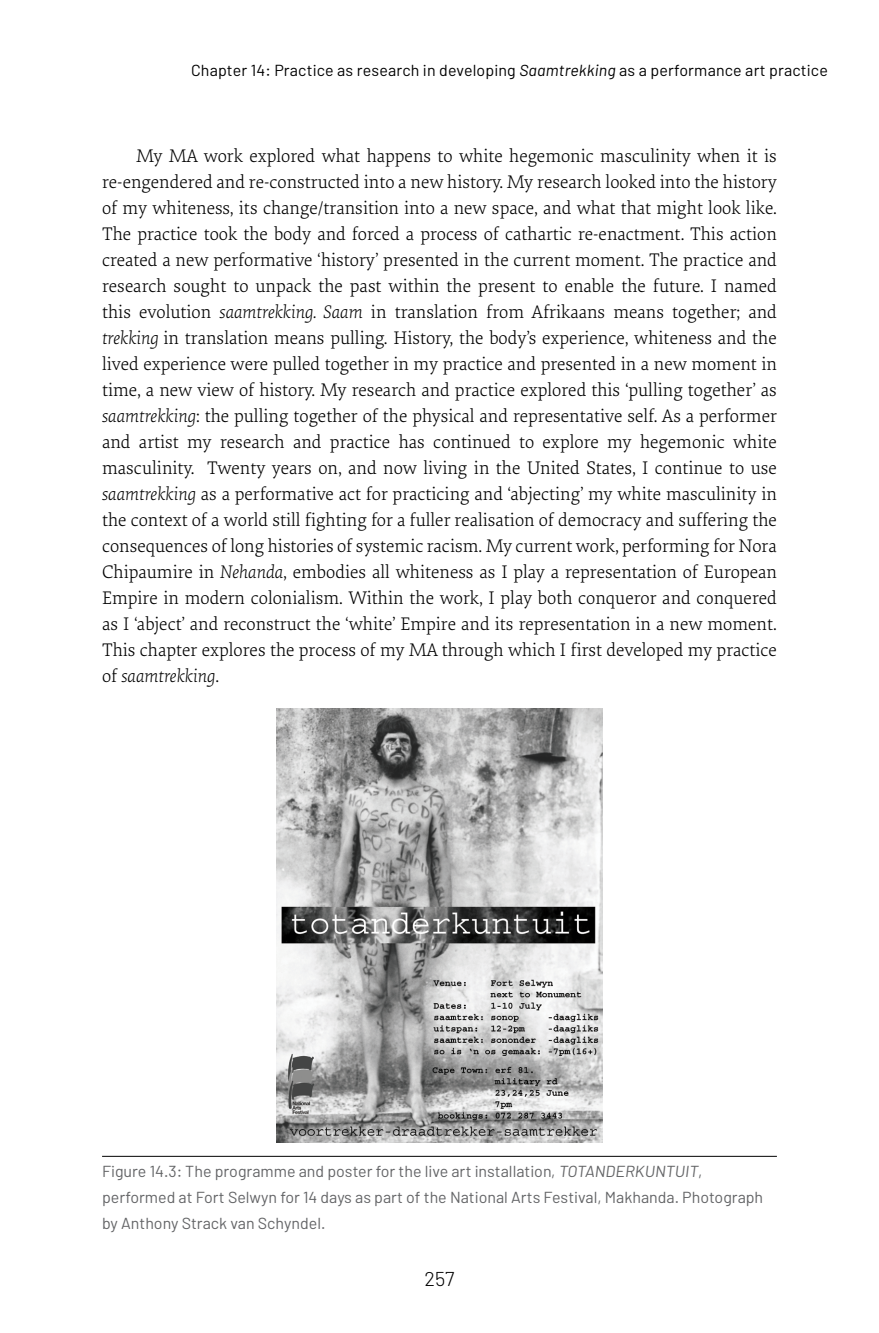
<style>
.page{position:relative;width:879px;height:1333px;background:#fff}
.page>*{position:absolute;margin:0;border:0;box-sizing:border-box;transform-origin:0 0}
.t1{font:300 20px "Barlow";color:#000}
.t2{font:300 19px/26px "Elena Basic";color:#000;text-align:justify}
.t3{font:16px/26px "Barlow";color:#636466}
.t4{font:16px "Barlow";letter-spacing:.01em;color:#000}
.s1{font-style:italic}
</style>
<div class="page">
<img style="left:276px;top:708px;width:326px;height:434px">
<hr style="left:102px;top:1155px;width:675px;height:1px;background:#000">
<p class="t4" style="left:191px;top:60px;width:638px">Chapter 14: Practice as research in developing <span class="s1">Saamtrekking</span> as a performance art practice</p>
<p class="t2" style="left:102px;top:142px;width:676px;text-indent:34px">My MA work explored what happens to white hegemonic masculinity when it is re-engendered and re-constructed into a new history. My research looked into the history of my whiteness, its change/transition into a new space, and what that might look like.<br>The practice took the body and forced a process of cathartic re-enactment. This action created a new performative ‘history’ presented in the current moment. The practice and research sought to unpack the past within the present to enable the future. I named this evolution <span class="s1">saamtrekking. Saam</span> in translation from Afrikaans means together; and <span class="s1">trekking</span> in translation means pulling. History, the body’s experience, whiteness and the lived experience were pulled together in my practice and presented in a new moment in time, a new view of history. My research and practice explored this ‘pulling together’ as <span class="s1">saamtrekking</span>: the pulling together of the physical and representative self. As a performer and artist my research and practice has continued to explore my hegemonic white masculinity. Twenty years on, and now living in the United States, I continue to use <span class="s1">saamtrekking</span> as a performative act for practicing and ‘abjecting’ my white masculinity in the context of a world still fighting for a fuller realisation of democracy and suffering the consequences of long histories of systemic racism. My current work, performing for Nora Chipaumire in <span class="s1">Nehanda</span>, embodies all whiteness as I play a representation of European Empire in modern colonialism. Within the work, I play both conqueror and conquered as I ‘abject’ and reconstruct the ‘white’ Empire and its representation in a new moment.<br>This chapter explores the process of my MA through which I first developed my practice of <span class="s1">saamtrekking</span>.</p>
<p class="t3" style="left:102px;top:1157px;width:663px">Figure 14.3: The programme and poster for the live art installation, TOTANDERKUNTUIT, performed at Fort Selwyn for 14 days as part of the National Arts Festival, Makhanda. Photograph by Anthony Strack van Schyndel.</p>
<p class="t1" style="left:424px;top:1264px;width:32px">257</p>
</div>
